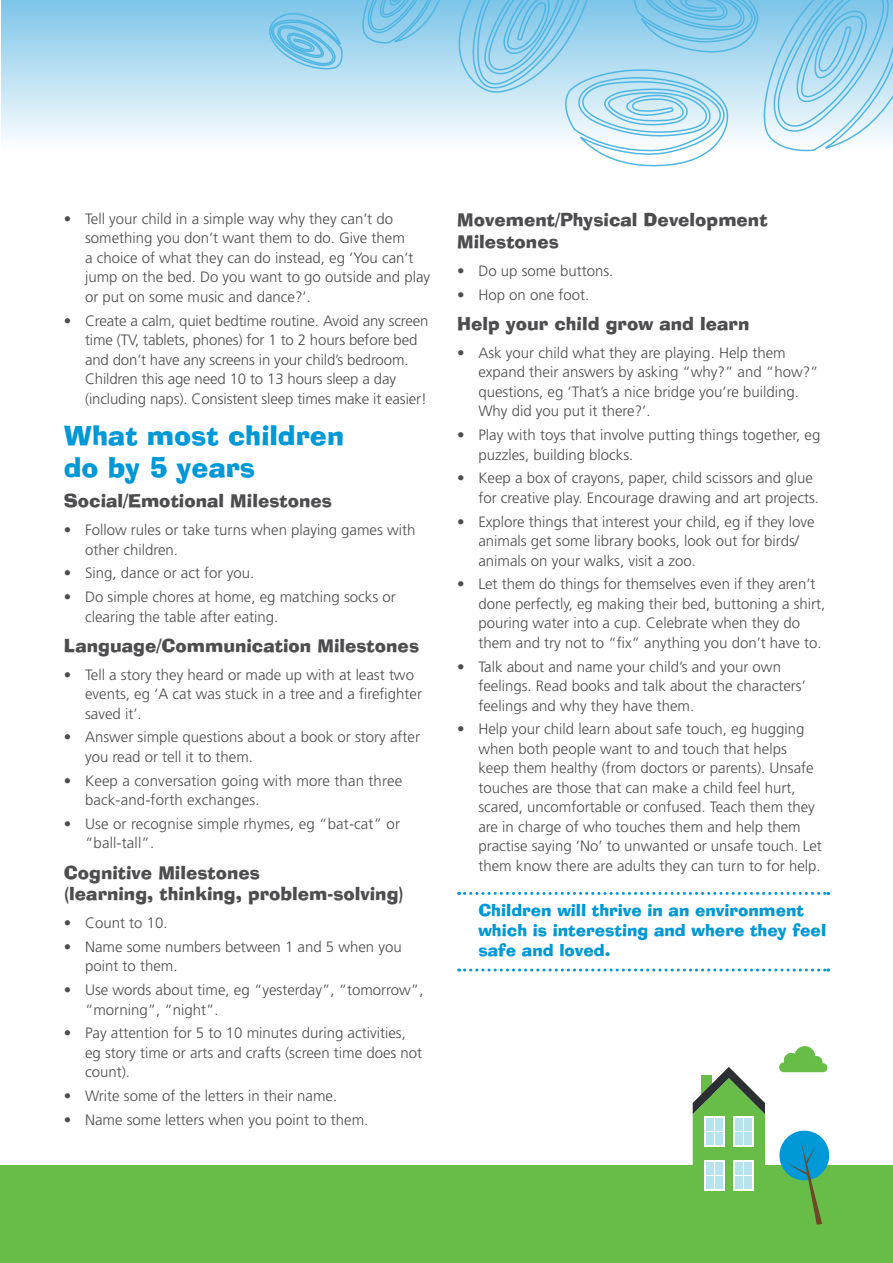
<style>
.page{position:relative;width:893px;height:1263px;background:#fff}
.page>*{position:absolute;margin:0;border:0;box-sizing:border-box;transform-origin:0 0}
.t1{font:27px/32.4px "Ad Lib BT";color:#0098d6}
.t2{font:18px/21.6px "Ad Lib BT";color:#4d4d4f}
.t3{font:16.5px/19.8px "Ad Lib BT";color:#0098d6}
.t4{font:300 15px/19.5px "Frutiger LT Std";color:#4d4d4f}
</style>
<div class="page">
<div style="left:0;top:1165px;width:893px;height:98px;background:#68bd49"></div>
<div style="left:1px;top:0;width:892px;height:151px;background:linear-gradient(to bottom,#7dc5e9,#fefefe)"></div>
<svg style="left:268px;top:0;width:625px;height:167px"></svg>
<svg style="left:693px;top:1067px;width:72px;height:124px"></svg>
<svg style="left:733px;top:1116px;width:21px;height:31px"></svg>
<div style="left:744px;top:1118px;width:8px;height:12px;background:#b6e3ee"></div>
<div style="left:735px;top:1118px;width:7px;height:12px;background:#b6e3ee"></div>
<div style="left:735px;top:1132px;width:7px;height:13px;background:#b6e3ee"></div>
<div style="left:744px;top:1132px;width:8px;height:13px;background:#b6e3ee"></div>
<svg style="left:733px;top:1160px;width:21px;height:30px"></svg>
<div style="left:744px;top:1162px;width:8px;height:12px;background:#b6e3ee"></div>
<div style="left:735px;top:1162px;width:7px;height:12px;background:#b6e3ee"></div>
<div style="left:735px;top:1176px;width:7px;height:12px;background:#b6e3ee"></div>
<div style="left:744px;top:1176px;width:8px;height:12px;background:#b6e3ee"></div>
<svg style="left:704px;top:1116px;width:20px;height:31px"></svg>
<div style="left:715px;top:1118px;width:7px;height:12px;background:#b6e3ee"></div>
<div style="left:706px;top:1118px;width:7px;height:12px;background:#b6e3ee"></div>
<div style="left:706px;top:1132px;width:7px;height:13px;background:#b6e3ee"></div>
<div style="left:715px;top:1132px;width:7px;height:13px;background:#b6e3ee"></div>
<svg style="left:704px;top:1160px;width:20px;height:30px"></svg>
<div style="left:715px;top:1162px;width:7px;height:12px;background:#b6e3ee"></div>
<div style="left:706px;top:1162px;width:7px;height:12px;background:#b6e3ee"></div>
<div style="left:706px;top:1176px;width:7px;height:12px;background:#b6e3ee"></div>
<div style="left:715px;top:1176px;width:7px;height:12px;background:#b6e3ee"></div>
<svg style="left:779px;top:1130px;width:51px;height:95px"></svg>
<svg style="left:779px;top:1046px;width:48px;height:26px"></svg>
<svg style="left:459px;top:892px;width:370px;height:3px"></svg>
<svg style="left:459px;top:968px;width:370px;height:3px"></svg>
<p class="t4" style="left:85px;top:209px;width:347px;text-indent:-21px">• Tell your child in a simple way why they can’t do something you don’t want them to do. Give them<br>a choice of what they can do instead, eg ‘You can’t jump on the bed. Do you want to go outside and play or put on some music and dance?’.</p>
<p class="t4" style="left:85px;top:311px;width:345px;text-indent:-21px">• Create a calm, quiet bedtime routine. Avoid any screen time (TV, tablets, phones) for 1 to 2 hours before bed and don’t have any screens in your child’s bedroom.<br>Children this age need 10 to 13 hours sleep a day (including naps). Consistent sleep times make it easier!</p>
<h1 class="t1" style="left:64px;top:419px;width:282px">What most children do by 5 years</h1>
<p class="t2" style="left:64px;top:490px;width:270px">Social/Emotional Milestones</p>
<p class="t4" style="left:85px;top:520px;width:332px;text-indent:-21px">• Follow rules or take turns when playing games with other children.</p>
<p class="t4" style="left:64px;top:564px;width:192px">• Sing, dance or act for you.</p>
<p class="t4" style="left:85px;top:587px;width:312px;text-indent:-21px">• Do simple chores at home, eg matching socks or clearing the table after eating.</p>
<p class="t2" style="left:64px;top:634px;width:357px">Language/Communication Milestones</p>
<p class="t4" style="left:85px;top:665px;width:339px;text-indent:-21px">• Tell a story they heard or made up with at least two events, eg ‘A cat was stuck in a tree and a firefighter saved it’.</p>
<p class="t4" style="left:85px;top:728px;width:337px;text-indent:-21px">• Answer simple questions about a book or story after you read or tell it to them.</p>
<p class="t4" style="left:85px;top:771px;width:319px;text-indent:-21px">• Keep a conversation going with more than three back-and-forth exchanges.</p>
<p class="t4" style="left:85px;top:814px;width:317px;text-indent:-21px">• Use or recognise simple rhymes, eg “bat-cat” or “ball-tall”.</p>
<p class="t2" style="left:64px;top:861px;width:342px">Cognitive Milestones<br>(learning, thinking, problem-solving)</p>
<p class="t4" style="left:64px;top:913px;width:105px">• Count to 10.</p>
<p class="t4" style="left:85px;top:937px;width:318px;text-indent:-21px">• Name some numbers between 1 and 5 when you point to them.</p>
<p class="t4" style="left:85px;top:980px;width:340px;text-indent:-21px">• Use words about time, eg “yesterday”, “tomorrow”, “morning”, “night”.</p>
<p class="t4" style="left:85px;top:1024px;width:339px;text-indent:-21px">• Pay attention for 5 to 10 minutes during activities, eg story time or arts and crafts (screen time does not count).</p>
<p class="t4" style="left:64px;top:1086px;width:275px">• Write some of the letters in their name.</p>
<p class="t4" style="left:64px;top:1110px;width:306px">• Name some letters when you point to them.</p>
<p class="t2" style="left:457px;top:209px;width:312px">Movement/Physical Development<br>Milestones</p>
<p class="t4" style="left:457px;top:261px;width:158px">• Do up some buttons.</p>
<p class="t4" style="left:457px;top:285px;width:134px">• Hop on one foot.</p>
<p class="t2" style="left:457px;top:312px;width:294px">Help your child grow and learn</p>
<p class="t4" style="left:478px;top:343px;width:342px;text-indent:-21px">• Ask your child what they are playing. Help them expand their answers by asking “why?” and “how?” questions, eg ‘That’s a nice bridge you’re building.<br>Why did you put it there?’.</p>
<p class="t4" style="left:478px;top:425px;width:343px;text-indent:-21px">• Play with toys that involve putting things together, eg puzzles, building blocks.</p>
<p class="t4" style="left:478px;top:469px;width:342px;text-indent:-21px">• Keep a box of crayons, paper, child scissors and glue for creative play. Encourage drawing and art projects.</p>
<p class="t4" style="left:478px;top:512px;width:338px;text-indent:-21px">• Explore things that interest your child, eg if they love animals get some library books, look out for birds/ animals on your walks, visit a zoo.</p>
<p class="t4" style="left:478px;top:575px;width:349px;text-indent:-21px">• Let them do things for themselves even if they aren’t done perfectly, eg making their bed, buttoning a shirt, pouring water into a cup. Celebrate when they do them and try not to “fix” anything you don’t have to.</p>
<p class="t4" style="left:478px;top:657px;width:329px;text-indent:-21px">• Talk about and name your child’s and your own feelings. Read books and talk about the characters’ feelings and why they have them.</p>
<p class="t4" style="left:478px;top:720px;width:345px;text-indent:-21px">• Help your child learn about safe touch, eg hugging when both people want to and touch that helps<br>keep them healthy (from doctors or parents). Unsafe touches are those that can make a child feel hurt, scared, uncomfortable or confused. Teach them they are in charge of who touches them and help them practise saying ‘No’ to unwanted or unsafe touch. Let them know there are adults they can turn to for help.</p>
<p class="t3" style="left:478px;top:900px;width:349px">Children will thrive in an environment which is interesting and where they feel safe and loved.</p>
</div>
